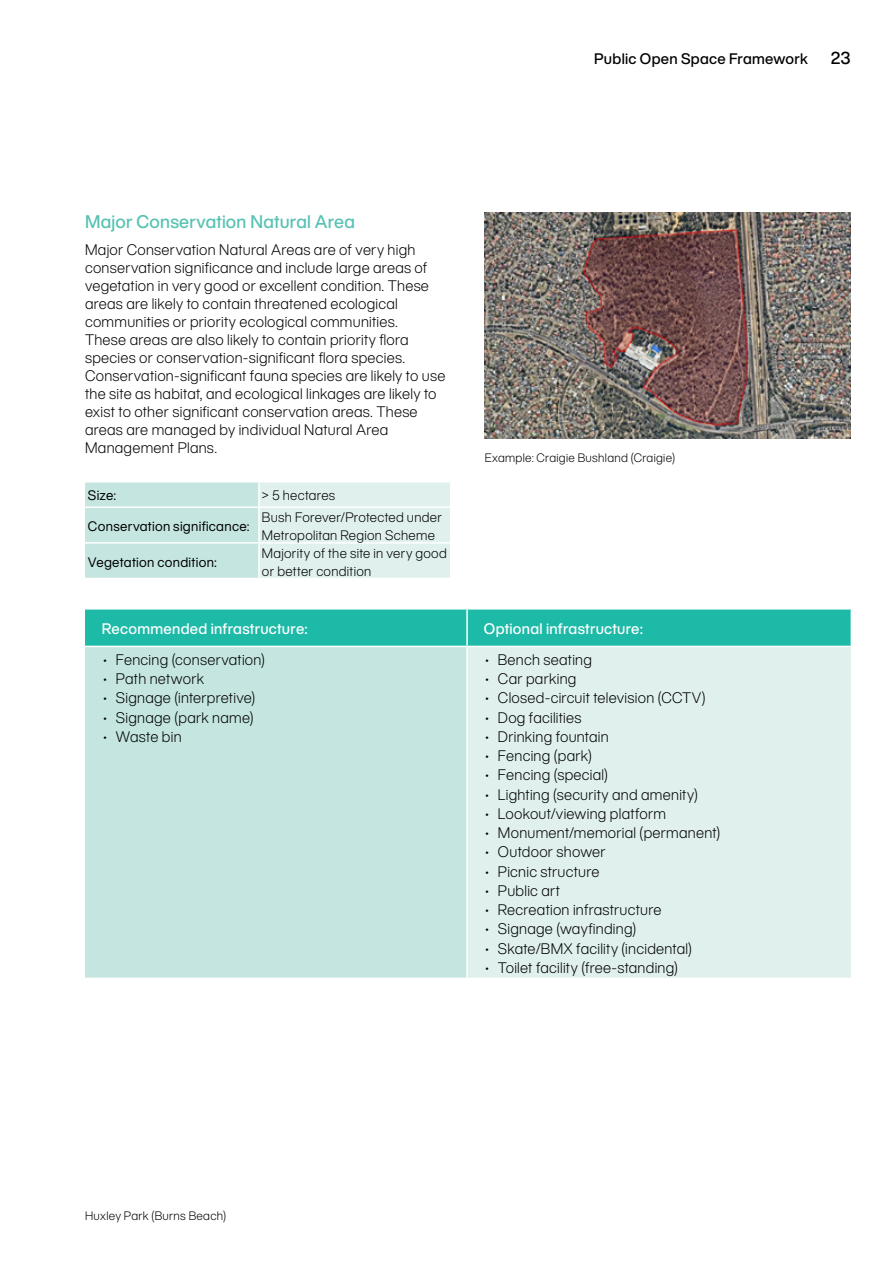
<style>
.page{position:relative;width:893px;height:1263px;background:#fff}
.page>*{position:absolute;margin:0;border:0;box-sizing:border-box;transform-origin:0 0}
.t1{font:500 18px "Helvetica Now Display";letter-spacing:.01em;color:#57c2b2}
.t2{font:500 17.1px "Helvetica Now Display";color:#000}
.t3{font:300 15px/18px "Helvetica Now Display";letter-spacing:.02em;color:#000}
.t4{font:500 15px "Helvetica Now Display";letter-spacing:.015em;color:#fff}
.t5{font:500 15px "Helvetica Now Display";letter-spacing:.02em;color:#000}
.t6{font:300 13.5px/18px "Helvetica Now Display";letter-spacing:.02em;color:#000}
.t7{font:13.5px "Helvetica Now Display";letter-spacing:.025em;color:#000}
.t8{font:300 12px "Helvetica Now Display";letter-spacing:.025em;color:#000}
</style>
<div class="page">
<div style="left:85px;top:609px;width:766px;height:37px;background:#1dbaa7"></div>
<div style="left:85px;top:646px;width:382px;height:332px;background:#c5e6e0"></div>
<div style="left:467px;top:646px;width:384px;height:332px;background:#e0f1ed"></div>
<hr style="left:466px;top:609px;width:2px;height:37px;background:#fff">
<hr style="left:85px;top:646px;width:382px;height:1px;background:#fff">
<hr style="left:467px;top:646px;width:384px;height:1px;background:#fff">
<hr style="left:466px;top:647px;width:2px;height:331px;background:#fff">
<svg style="left:85px;top:482px;width:365px;height:96px;background:#d3ebe7"></svg>
<hr style="left:258px;top:482px;width:2px;height:24px;background:#fff">
<hr style="left:85px;top:506px;width:174px;height:2px;background:#fff">
<hr style="left:259px;top:506px;width:191px;height:2px;background:#fff">
<hr style="left:258px;top:508px;width:2px;height:34px;background:#fff">
<hr style="left:85px;top:542px;width:174px;height:2px;background:#fff">
<hr style="left:259px;top:542px;width:191px;height:2px;background:#fff">
<hr style="left:258px;top:544px;width:2px;height:34px;background:#fff">
<img style="left:485px;top:213px;width:365px;height:225px">
<p class="t5" style="left:594px;top:48px;width:215px">Public Open Space Framework</p>
<p class="t2" style="left:831px;top:46px;width:21px">23</p>
<p class="t1" style="left:85px;top:210px;width:271px">Major Conservation Natural Area</p>
<p class="t3" style="left:85px;top:240px;width:362px">Major Conservation Natural Areas are of very high conservation significance and include large areas of vegetation in very good or excellent condition. These areas are likely to contain threatened ecological communities or priority ecological communities.<br>These areas are also likely to contain priority flora species or conservation-significant flora species.<br>Conservation-significant fauna species are likely to use the site as habitat, and ecological linkages are likely to exist to other significant conservation areas. These areas are managed by individual Natural Area Management Plans.</p>
<p class="t7" style="left:88px;top:486px;width:30px">Size:</p>
<p class="t6" style="left:262px;top:486px;width:75px">&gt; 5 hectares</p>
<p class="t7" style="left:88px;top:517px;width:163px">Conservation significance:</p>
<p class="t6" style="left:262px;top:508px;width:182px">Bush Forever/Protected under<br>Metropolitan Region Scheme</p>
<p class="t7" style="left:88px;top:552px;width:130px">Vegetation condition:</p>
<p class="t6" style="left:262px;top:544px;width:186px">Majority of the site in very good or better condition</p>
<p class="t8" style="left:485px;top:449px;width:192px">Example: Craigie Bushland (Craigie)</p>
<p class="t4" style="left:102px;top:618px;width:207px">Recommended infrastructure:</p>
<p class="t4" style="left:484px;top:618px;width:161px">Optional infrastructure:</p>
<p class="t3" style="left:103px;top:650px;width:163px">• Fencing (conservation)</p>
<p class="t3" style="left:103px;top:670px;width:102px">• Path network</p>
<p class="t3" style="left:103px;top:689px;width:154px">• Signage (interpretive)</p>
<p class="t3" style="left:103px;top:708px;width:152px">• Signage (park name)</p>
<p class="t3" style="left:103px;top:727px;width:80px">• Waste bin</p>
<p class="t3" style="left:485px;top:650px;width:108px">• Bench seating</p>
<p class="t3" style="left:485px;top:670px;width:93px">• Car parking</p>
<p class="t3" style="left:485px;top:689px;width:222px">• Closed-circuit television (CCTV)</p>
<p class="t3" style="left:485px;top:708px;width:98px">• Dog facilities</p>
<p class="t3" style="left:485px;top:727px;width:125px">• Drinking fountain</p>
<p class="t3" style="left:485px;top:747px;width:108px">• Fencing (park)</p>
<p class="t3" style="left:485px;top:766px;width:124px">• Fencing (special)</p>
<p class="t3" style="left:485px;top:785px;width:214px">• Lighting (security and amenity)</p>
<p class="t3" style="left:485px;top:804px;width:182px">• Lookout/viewing platform</p>
<p class="t3" style="left:485px;top:824px;width:237px">• Monument/memorial (permanent)</p>
<p class="t3" style="left:485px;top:843px;width:122px">• Outdoor shower</p>
<p class="t3" style="left:485px;top:862px;width:116px">• Picnic structure</p>
<p class="t3" style="left:485px;top:881px;width:76px">• Public art</p>
<p class="t3" style="left:485px;top:901px;width:178px">• Recreation infrastructure</p>
<p class="t3" style="left:485px;top:920px;width:152px">• Signage (wayfinding)</p>
<p class="t3" style="left:485px;top:939px;width:208px">• Skate/BMX facility (incidental)</p>
<p class="t3" style="left:485px;top:958px;width:194px">• Toilet facility (free-standing)</p>
<p class="t8" style="left:85px;top:1208px;width:143px">Huxley Park (Burns Beach)</p>
</div>
